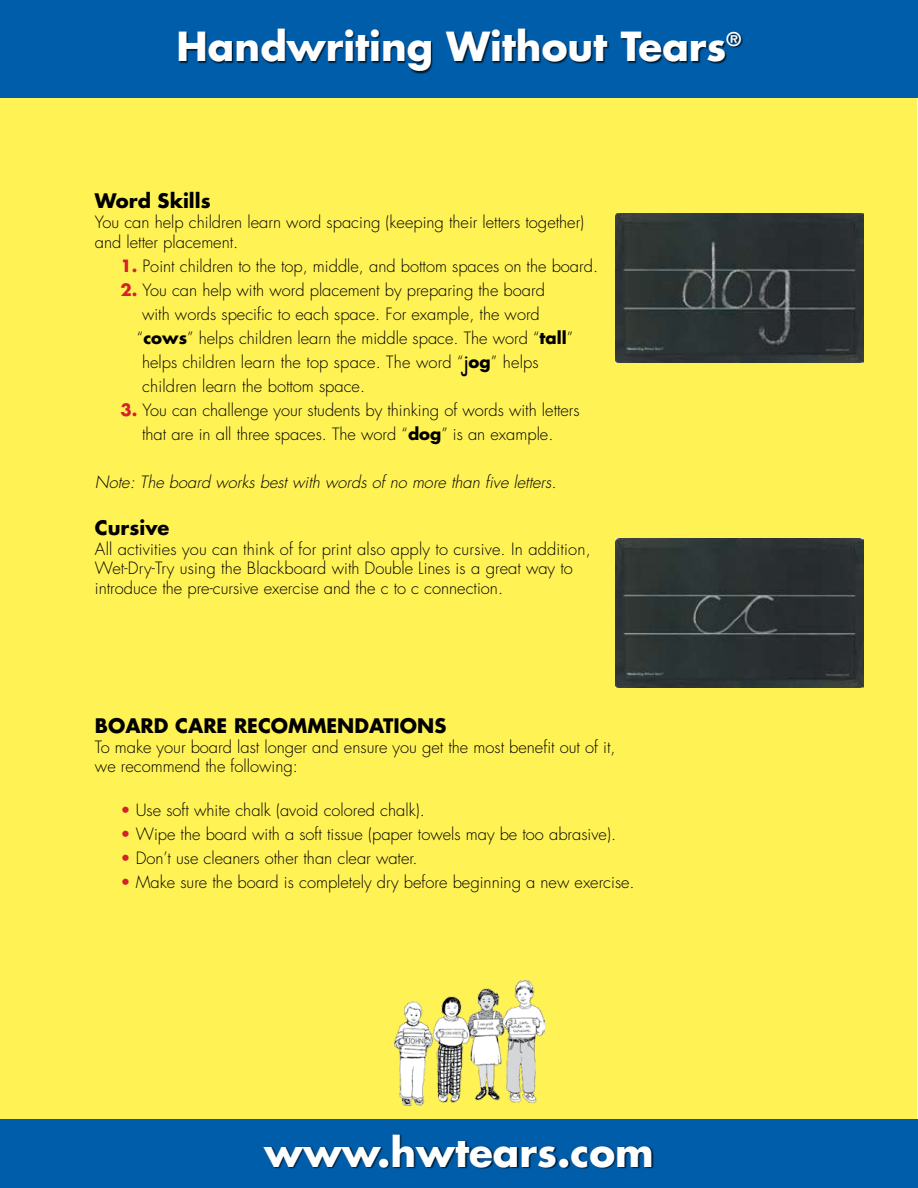
<style>
.page{position:relative;width:918px;height:1188px;background:#fff}
.page>*{position:absolute;margin:0;border:0;box-sizing:border-box;transform-origin:0 0}
.t1{font:700 39px "Futura";color:#fff}
.t2{font:700 19.5px "Futura";color:#000}
.t3{font:300 16.5px/19.8px "Futura";color:#000}
.t4{font:italic 300 16.5px "Futura";color:#000}
.s1{font-weight:700;color:#d2232a}
.s2{font-weight:700}
.s3{font-family:"Futura HW Tbold";font-weight:400}
.s4{color:#d2232a}
</style>
<div class="page">
<div style="left:1px;top:0;width:916px;height:1188px;background:#fff255"></div>
<div style="left:0;top:0;width:918px;height:98px;background:#005daa"></div>
<div style="left:0;top:1119px;width:918px;height:68px;background:#005daa"></div>
<img style="left:615px;top:213px;width:249px;height:150px">
<img style="left:615px;top:538px;width:249px;height:150px">
<img style="left:394px;top:981px;width:150px;height:124px">
<div style="left:263px;top:1134px;width:392px;height:36px;background:#000;opacity:.75"></div>
<div style="left:178px;top:28px;width:566px;height:46px;background:#000;opacity:.75"></div>
<h1 class="t1" style="left:177px;top:21px;width:566px">Handwriting Without Tears<sup>®</sup></h1>
<p class="t2" style="left:95px;top:188px;width:117px">Word Skills</p>
<p class="t3" style="left:95px;top:213px;width:491px">You can help children learn word spacing (keeping their letters together) and letter placement.</p>
<p class="t3" style="left:120px;top:257px;width:479px"><span class="s1">1.</span> Point children to the top, middle, and bottom spaces on the board.</p>
<p class="t3" style="left:120px;top:281px;width:426px"><span class="s1">2.</span> You can help with word placement by preparing the board</p>
<p class="t3" style="left:142px;top:305px;width:399px">with words specific to each space. For example, the word</p>
<p class="t3" style="left:137px;top:329px;width:438px">“<span class="s2">cows</span>” helps children learn the middle space. The word “<span class="s2">tall</span>”</p>
<p class="t3" style="left:142px;top:353px;width:398px">helps children learn the top space. The word “<span class="s3">j</span><span class="s2">og</span>” helps</p>
<p class="t3" style="left:142px;top:377px;width:224px">children learn the bottom space.</p>
<p class="t3" style="left:120px;top:398px;width:461px;line-height:24px;text-align:center"><span class="s1">3.</span> You can challenge your students by thinking of words with letters that are in all three spaces. The word “<span class="s2">dog</span>” is an example.</p>
<p class="t4" style="left:95px;top:472px;width:467px">Note: The board works best with words of no more than five letters.</p>
<p class="t2" style="left:95px;top:515px;width:76px">Cursive</p>
<p class="t3" style="left:95px;top:539px;width:497px">All activities you can think of for print also apply to cursive. In addition,<br>Wet-Dry-Try using the Blackboard with Double Lines is a great way to introduce the pre-cursive exercise and the c to c connection.</p>
<p class="t2" style="left:95px;top:713px;width:182px">Board Care Recomm</p>
<p class="t2" style="left:327px;top:713px;width:26px">endations</p>
<p class="t3" style="left:95px;top:737px;width:522px">To make your board last longer and ensure you get the most benefit out of it, we recommend the following:</p>
<p class="t3" style="left:120px;top:801px;width:306px"><span class="s4">•</span> Use soft white chalk (avoid colored chalk).</p>
<p class="t3" style="left:120px;top:825px;width:497px"><span class="s4">•</span> Wipe the board with a soft tissue (paper towels may be too abrasive).</p>
<p class="t3" style="left:120px;top:849px;width:299px"><span class="s4">•</span> Don’t use cleaners other than clear water.</p>
<p class="t3" style="left:120px;top:873px;width:516px"><span class="s4">•</span> Make sure the board is completely dry before beginning a new exercise.</p>
<h1 class="t1" style="left:264px;top:1126px;width:391px">www.hwtears.com</h1>
</div>
